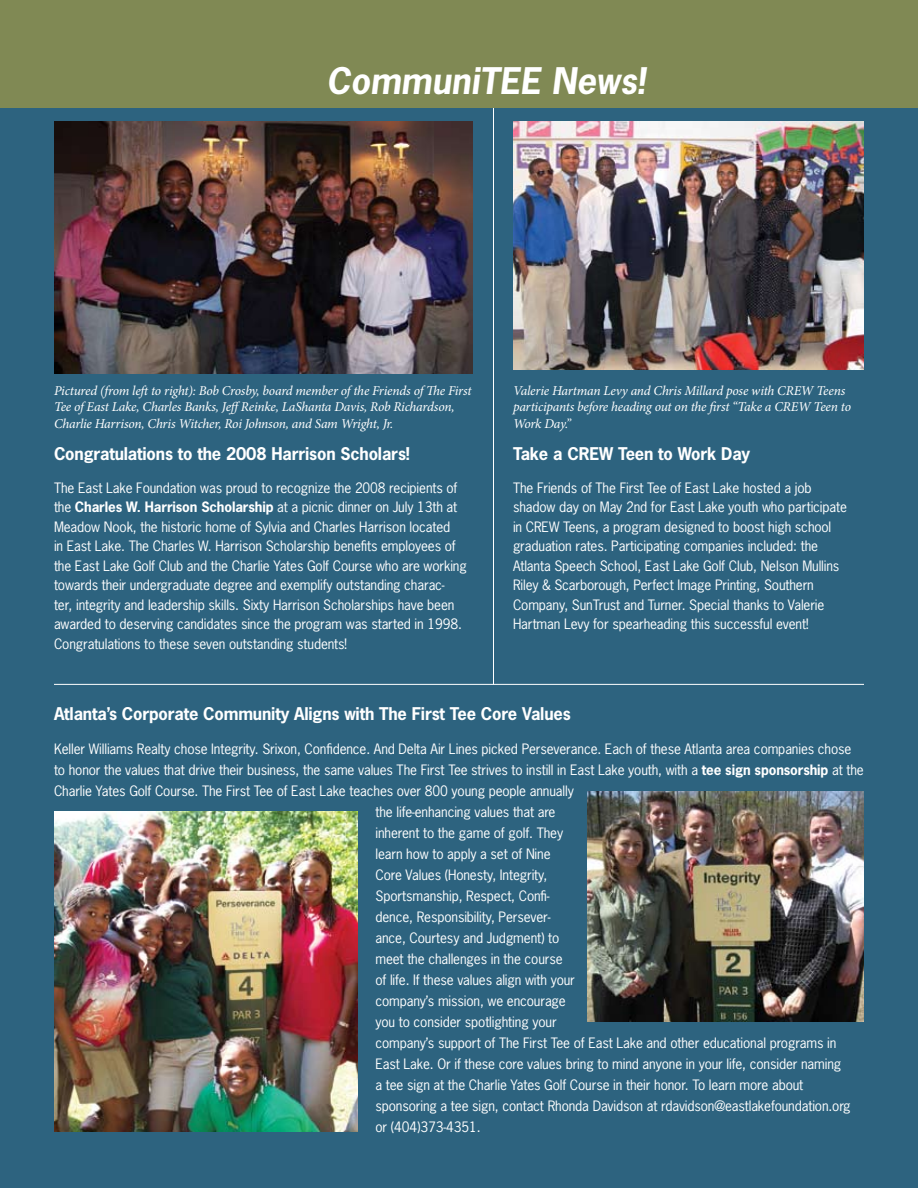
<style>
.page{position:relative;width:918px;height:1188px;background:#fff}
.page>*{position:absolute;margin:0;border:0;box-sizing:border-box;transform-origin:0 0}
.t1{font:italic 700 34.5px "News Gothic Std";color:#fff}
.t2{font:700 16.5px "News Gothic Std";letter-spacing:-.01em;color:#fff}
.t3{font:13.5px/19.5px "News Gothic Std";letter-spacing:-.01em;color:#fff}
.t4{font:italic 13.5px/16.5px "Minion Pro";letter-spacing:-.015em;color:#fff}
.s1{font-weight:700}
</style>
<div class="page">
<div style="left:0;top:108px;width:918px;height:1080px;background:#2d637f"></div>
<hr style="left:493px;top:108px;width:1px;height:576px;background:#fff">
<div style="left:0;top:0;width:918px;height:108px;background:#808954"></div>
<img style="left:513px;top:122px;width:351px;height:247px">
<img style="left:54px;top:122px;width:418px;height:252px">
<img style="left:54px;top:812px;width:303px;height:320px">
<img style="left:587px;top:791px;width:277px;height:231px">
<hr style="left:54px;top:684px;width:810px;height:1px;background:#fff">
<h1 class="t1" style="left:327px;top:58px;width:320px">CommuniTEE News!</h1>
<p class="t4" style="left:54px;top:382px;width:419px">Pictured (from left to right): Bob Crosby, board member of the Friends of The First<br>Tee of East Lake, Charles Banks, JeffReinke, LaShanta Davis, Rob Richardson,<br>Charlie Harrison, Chris Witcher, Roi Johnson, and Sam Wright, Jr.</p>
<p class="t2" style="left:54px;top:443px;width:357px">Congratulations to the 2008 Harrison Scholars!</p>
<p class="t3" style="left:54px;top:478px;width:414px">The East Lake Foundation was proud to recognize the 2008 recipients of the <span class="s1">Charles W. Harrison Scholarship</span> at a picnic dinner on July 13th at Meadow Nook, the historic home of Sylvia and Charles Harrison located<br>in East Lake. The Charles W. Harrison Scholarship benefits employees of the East Lake Golf Club and the Charlie Yates Golf Course who are working towards their undergraduate degree and exemplify outstanding charac-<br>ter, integrity and leadership skills. Sixty Harrison Scholarships have been awarded to deserving candidates since the program was started in 1998.<br>Congratulations to these seven outstanding students!</p>
<p class="t4" style="left:513px;top:382px;width:340px">Valerie Hartman Levy and Chris Millard pose with CREW Teens participants before heading out on the first “Take a CREW Teen to<br>Work Day.”</p>
<p class="t2" style="left:513px;top:443px;width:239px">Take a CREW Teen to Work Day</p>
<p class="t3" style="left:513px;top:478px;width:336px">The Friends of The First Tee of East Lake hosted a job shadow day on May 2nd for East Lake youth who participate in CREW Teens, a program designed to boost high school graduation rates. Participating companies included: the Atlanta Speech School, East Lake Golf Club, Nelson Mullins Riley &amp; Scarborough, Perfect Image Printing, Southern Company, SunTrust and Turner. Special thanks to Valerie Hartman Levy for spearheading this successful event!</p>
<p class="t2" style="left:54px;top:703px;width:518px">Atlanta’s Corporate Community Aligns with The First Tee Core Values</p>
<p class="t3" style="left:54px;top:739px;width:799px">Keller Williams Realty chose Integrity. Srixon, Confidence. And Delta Air Lines picked Perseverance. Each of these Atlanta area companies chose</p>
<p class="t3" style="left:54px;top:760px;width:811px">to honor the values that drive their business, the same values The First Tee strives to instill in East Lake youth, with a <span class="s1">tee sign sponsorship</span> at the</p>
<p class="t3" style="left:54px;top:781px;width:521px">Charlie Yates Golf Course. The First Tee of East Lake teaches over 800 young people annually</p>
<p class="t3" style="left:376px;top:802px;width:182px">the life-enhancing values that are</p>
<p class="t3" style="left:376px;top:823px;width:189px">inherent to the game of golf. They</p>
<p class="t3" style="left:376px;top:844px;width:177px">learn how to apply a set of Nine</p>
<p class="t3" style="left:376px;top:865px;width:173px">Core Values (Honesty, Integrity,</p>
<p class="t3" style="left:376px;top:886px;width:176px">Sportsmanship, Respect, Confi-</p>
<p class="t3" style="left:376px;top:907px;width:176px">dence, Responsibility, Persever-</p>
<p class="t3" style="left:376px;top:928px;width:185px">ance, Courtesy and Judgment) to</p>
<p class="t3" style="left:376px;top:949px;width:189px">meet the challenges in the course</p>
<p class="t3" style="left:376px;top:970px;width:201px">of life. If these values align with your</p>
<p class="t3" style="left:376px;top:991px;width:192px">company’s mission, we encourage</p>
<p class="t3" style="left:376px;top:1012px;width:183px">you to consider spotlighting your</p>
<p class="t3" style="left:376px;top:1033px;width:462px">company’s support of The First Tee of East Lake and other educational programs in</p>
<p class="t3" style="left:376px;top:1054px;width:467px">East Lake. Or if these core values bring to mind anyone in your life, consider naming</p>
<p class="t3" style="left:376px;top:1075px;width:429px">a tee sign at the Charlie Yates Golf Course in their honor. To learn more about</p>
<p class="t3" style="left:376px;top:1096px;width:477px">sponsoring a tee sign, contact Rhonda Davidson at rdavidson@eastlakefoundation.org</p>
<p class="t3" style="left:376px;top:1117px;width:107px">or (404)373-4351.</p>
</div>
